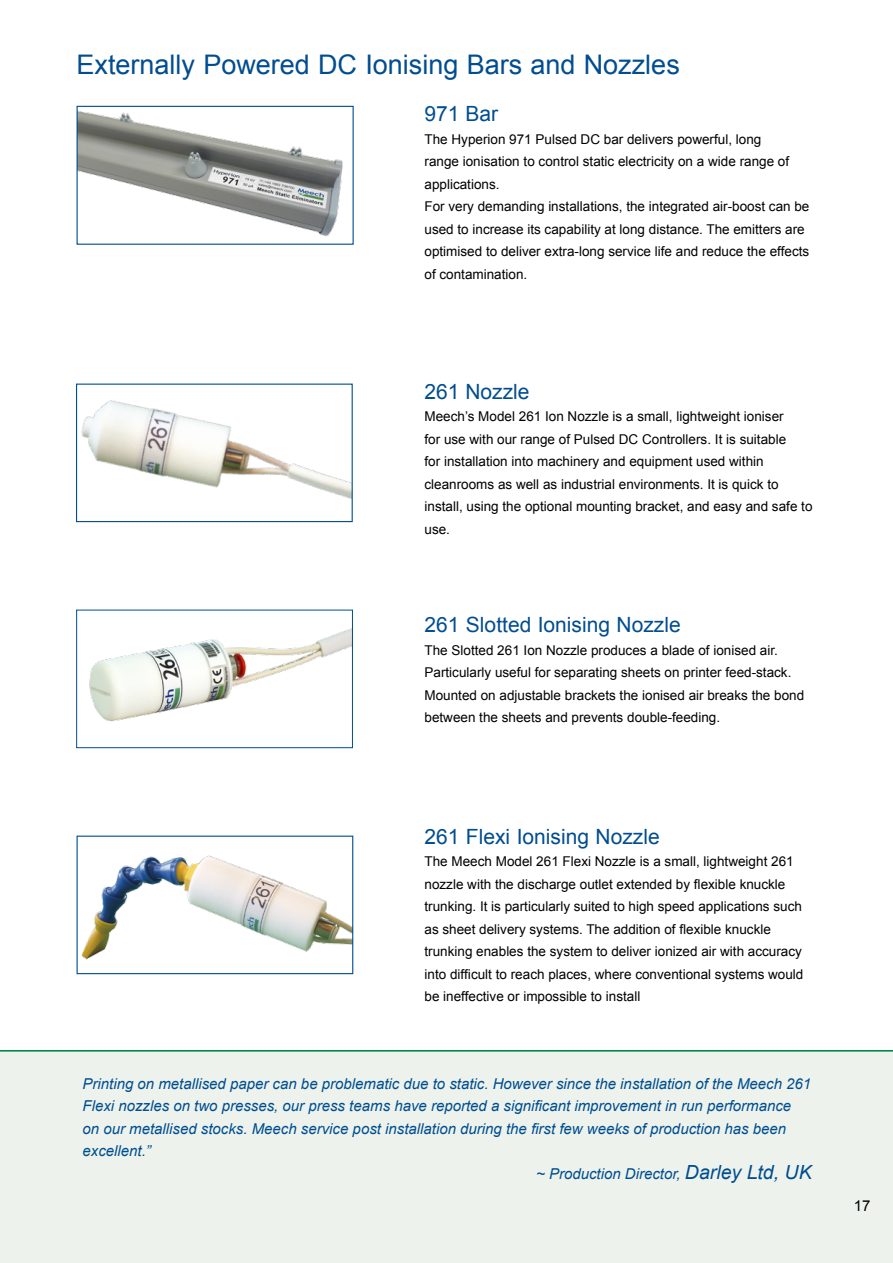
<style>
.page{position:relative;width:893px;height:1263px;background:#fff}
.page>*{position:absolute;margin:0;border:0;box-sizing:border-box;transform-origin:0 0}
.t1{font:27px "Arial";color:#004d90}
.t2{font:21px "Arial";color:#004d90}
.t3{font:italic 15px "Arial";color:#004d90}
.t4{font:15px "Arial";color:#000}
.t5{font:13.5px/22.5px "Arial";color:#000}
.s1{font-size:19.5px}
</style>
<div class="page">
<div style="left:0;top:1050px;width:893px;height:213px;background:#edf3ec"></div>
<img style="left:81px;top:855px;width:270px;height:105px">
<div style="left:77px;top:836px;width:276px;height:138px;border:1px solid #004d90"></div>
<img style="left:81px;top:400px;width:270px;height:99px">
<div style="left:76px;top:384px;width:277px;height:138px;border:1px solid #004d90"></div>
<img style="left:89px;top:628px;width:262px;height:94px">
<div style="left:76px;top:610px;width:277px;height:138px;border:1px solid #004d90"></div>
<img style="left:79px;top:111px;width:264px;height:126px">
<div style="left:77px;top:106px;width:277px;height:139px;border:1px solid #004d90"></div>
<h1 class="t1" style="left:77px;top:46px;width:605px">Externally Powered DC Ionising Bars and Nozzles</h1>
<h2 class="t2" style="left:424px;top:100px;width:75px">971 Bar</h2>
<p class="t5" style="left:424px;top:128px;width:386px">The Hyperion 971 Pulsed DC bar delivers powerful, long<br>range ionisation to control static electricity on a wide range of applications.<br>For very demanding installations, the integrated air-boost can be used to increase its capability at long distance. The emitters are optimised to deliver extra-long service life and reduce the effects of contamination.</p>
<h2 class="t2" style="left:424px;top:378px;width:107px">261 Nozzle</h2>
<p class="t5" style="left:424px;top:405px;width:389px">Meech’s Model 261 Ion Nozzle is a small, lightweight ioniser<br>for use with our range of Pulsed DC Controllers. It is suitable<br>for installation into machinery and equipment used within cleanrooms as well as industrial environments. It is quick to install, using the optional mounting bracket, and easy and safe to use.</p>
<h2 class="t2" style="left:424px;top:611px;width:258px">261 Slotted Ionising Nozzle</h2>
<p class="t5" style="left:424px;top:639px;width:381px">The Slotted 261 Ion Nozzle produces a blade of ionised air.<br>Particularly useful for separating sheets on printer feed-stack.<br>Mounted on adjustable brackets the ionised air breaks the bond between the sheets and prevents double-feeding.</p>
<h2 class="t2" style="left:424px;top:823px;width:237px">261 Flexi Ionising Nozzle</h2>
<p class="t5" style="left:424px;top:850px;width:380px">The Meech Model 261 Flexi Nozzle is a small, lightweight 261 nozzle with the discharge outlet extended by flexible knuckle trunking. It is particularly suited to high speed applications such as sheet delivery systems. The addition of flexible knuckle trunking enables the system to deliver ionized air with accuracy into difficult to reach places, where conventional systems would be ineffective or impossible to install</p>
<p class="t3" style="left:83px;top:1073px;width:730px">Printing on metallised paper can be problematic due to static. However since the installation of the Meech 261</p>
<p class="t3" style="left:83px;top:1096px;width:710px">Flexi nozzles on two presses, our press teams have reported a significant improvement in run performance</p>
<p class="t3" style="left:83px;top:1118px;width:705px">on our metallised stocks. Meech service post installation during the first few weeks of production has been</p>
<p class="t3" style="left:83px;top:1141px;width:70px">excellent.”</p>
<p class="t3" style="left:536px;top:1163px;width:277px">~ Production Director, <span class="s1">Darley Ltd, UK</span></p>
<p class="t4" style="left:854px;top:1196px;width:18px">17</p>
</div>
